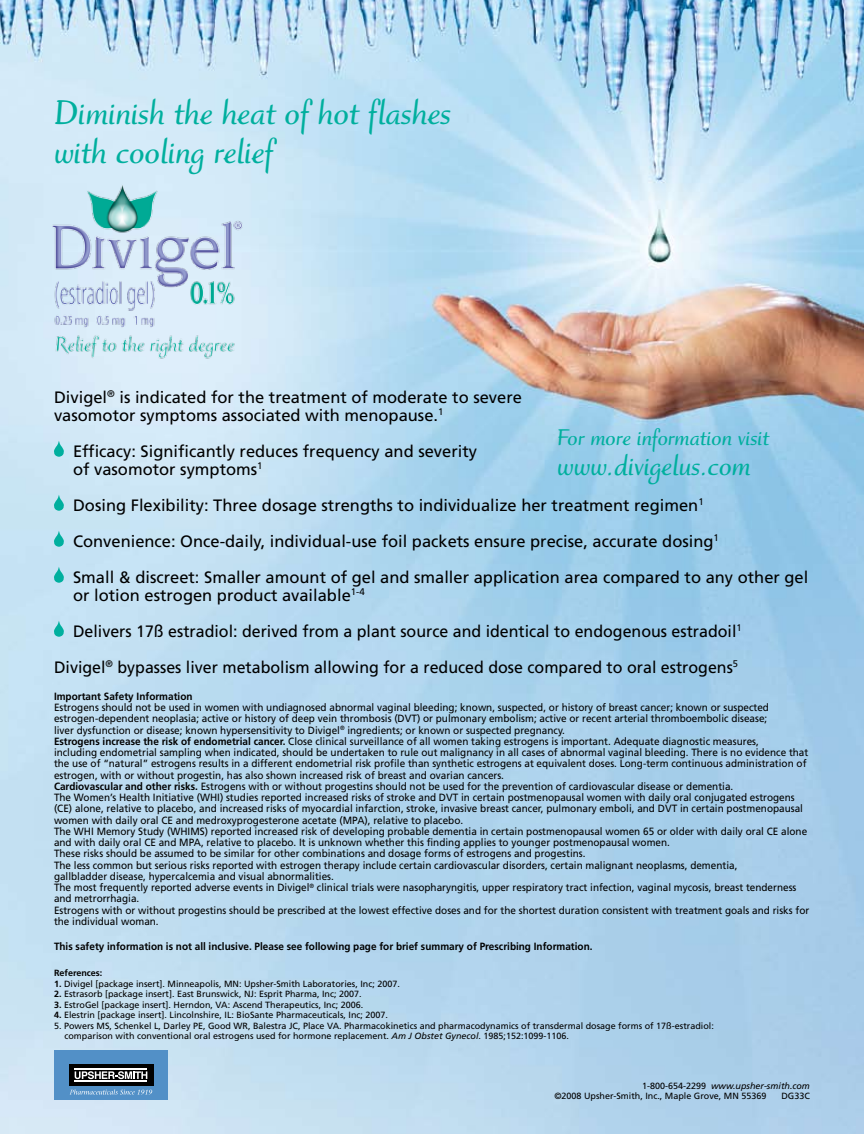
<style>
.page{position:relative;width:864px;height:1134px;background:#fff}
.page>*{position:absolute;margin:0;border:0;box-sizing:border-box;transform-origin:0 0}
.t1{font:700 36px/39px "Ruzicka Freehand LT Std";color:#00af9e}
.t2{font:700 30px "Ruzicka Freehand LT Std";color:#00af9e}
.t3{font:700 24px "Ruzicka Freehand LT Std";color:#00af9e}
.t4{font:16.5px/18px "Frutiger LT Std";color:#000}
.t5{font:10.5px/11.2px "Frutiger LT Std";color:#000;scale:.95 1}
.t6{font:700 10.5px "Frutiger LT Std";color:#000;scale:.95 1}
.t7{font:9px/10.5px "Frutiger LT Std";color:#000}
.t8{font:700 9px "Frutiger LT Std";color:#000}
.s1{font-weight:700}
.s2{font-style:italic}
</style>
<div class="page">
<img style="left:0;top:0;width:864px;height:1134px">
<img style="left:48px;top:178px;width:204px;height:187px">
<svg style="left:54px;top:441px;width:10px;height:16px"></svg>
<svg style="left:54px;top:495px;width:10px;height:16px"></svg>
<svg style="left:54px;top:531px;width:10px;height:16px"></svg>
<svg style="left:54px;top:567px;width:10px;height:16px"></svg>
<svg style="left:54px;top:621px;width:10px;height:16px"></svg>
<div style="left:54px;top:1050px;width:113px;height:50px;background:#5290c7"></div>
<svg style="left:69px;top:1064px;width:85px;height:21px"></svg>
<svg style="left:75px;top:1071px;width:72px;height:8px"></svg>
<hr style="left:75px;top:1069px;width:72px;height:1px;background:#fff">
<hr style="left:75px;top:1080px;width:72px;height:1px;background:#fff">
<svg style="left:70px;top:1090px;width:82px;height:5px"></svg>
<h1 class="t1" style="left:54px;top:94px;width:399px">Diminish the heat of hot flashes with cooling relief</h1>
<h3 class="t4" style="left:54px;top:388px;width:470px">Divigel<sup>®</sup> is indicated for the treatment of moderate to severe vasomotor symptoms associated with menopause.<sup>1</sup></h3>
<h3 class="t4" style="left:73px;top:442px;width:406px">Efficacy: Significantly reduces frequency and severity of vasomotor symptoms<sup>1</sup></h3>
<p class="t4" style="left:73px;top:487px;width:737px;line-height:36px">Dosing Flexibility: Three dosage strengths to individualize her treatment regimen<sup>1<br></sup>Convenience: Once-daily, individual-use foil packets ensure precise, accurate dosing<sup>1<br></sup>Small &amp; discreet: Smaller amount of gel and smaller application area compared to any other gel</p>
<h3 class="t4" style="left:73px;top:586px;width:293px">or lotion estrogen product available<sup>1-4</sup></h3>
<h3 class="t4" style="left:73px;top:622px;width:670px">Delivers 17ß estradiol: derived from a plant source and identical to endogenous estradoil<sup>1</sup></h3>
<h3 class="t4" style="left:54px;top:658px;width:686px">Divigel<sup>®</sup> bypasses liver metabolism allowing for a reduced dose compared to oral estrogens<sup>5</sup></h3>
<p class="t6" style="left:54px;top:690px;width:147px">Important Safety Information</p>
<p class="t5" style="left:54px;top:702px;width:797px">Estrogens should not be used in women with undiagnosed abnormal vaginal bleeding; known, suspected, or history of breast cancer; known or suspected estrogen-dependent neoplasia; active or history of deep vein thrombosis (DVT) or pulmonary embolism; active or recent arterial thromboembolic disease;<br>liver dysfunction or disease; known hypersensitivity to Divigel<sup>®</sup> ingredients; or known or suspected pregnancy.<br><span class="s1">Estrogens increase the risk of endometrial cancer.</span> Close clinical surveillance of all women taking estrogens is important. Adequate diagnostic measures,<br>including endometrial sampling when indicated, should be undertaken to rule out malignancy in all cases of abnormal vaginal bleeding. There is no evidence that the use of “natural” estrogens results in a different endometrial risk profile than synthetic estrogens at equivalent doses. Long-term continuous administration of estrogen, with or without progestin, has also shown increased risk of breast and ovarian cancers.<br><span class="s1">Cardiovascular and other risks.</span> Estrogens with or without progestins should not be used for the prevention of cardiovascular disease or dementia.<br>The Women’s Health Initiative (WHI) studies reported increased risks of stroke and DVT in certain postmenopausal women with daily oral conjugated estrogens (CE) alone, relative to placebo, and increased risks of myocardial infarction, stroke, invasive breast cancer, pulmonary emboli, and DVT in certain postmenopausal women with daily oral CE and medroxyprogesterone acetate (MPA), relative to placebo.<br>The WHI Memory Study (WHIMS) reported increased risk of developing probable dementia in certain postmenopausal women 65 or older with daily oral CE alone and with daily oral CE and MPA, relative to placebo. It is unknown whether this finding applies to younger postmenopausal women.<br>These risks should be assumed to be similar for other combinations and dosage forms of estrogens and progestins.<br>The less common but serious risks reported with estrogen therapy include certain cardiovascular disorders, certain malignant neoplasms, dementia,<br>gallbladder disease, hypercalcemia and visual abnormalities.<br>The most frequently reported adverse events in Divigel<sup>®</sup> clinical trials were nasopharyngitis, upper respiratory tract infection, vaginal mycosis, breast tenderness and metrorrhagia.<br>Estrogens with or without progestins should be prescribed at the lowest effective doses and for the shortest duration consistent with treatment goals and risks for the individual woman.</p>
<p class="t6" style="left:54px;top:940px;width:568px">This safety information is not all inclusive. Please see following page for brief summary of Prescribing Information.</p>
<p class="t8" style="left:54px;top:968px;width:50px">References:</p>
<p class="t7" style="left:54px;top:978px;width:347px"><span class="s1">1.</span> Divigel [package insert]. Minneapolis, MN: Upsher-Smith Laboratories, Inc; 2007.</p>
<p class="t7" style="left:54px;top:989px;width:309px"><span class="s1">2.</span> Estrasorb [package insert]. East Brunswick, NJ: Esprit Pharma, Inc; 2007.</p>
<p class="t7" style="left:54px;top:999px;width:311px"><span class="s1">3.</span> EstroGel [package insert]. Herndon, VA: Ascend Therapeutics, Inc; 2006.</p>
<p class="t7" style="left:54px;top:1010px;width:336px"><span class="s1">4.</span> Elestrin [package insert]. Lincolnshire, IL: BioSante Pharmaceuticals, Inc; 2007.</p>
<p class="t7" style="left:65px;top:1020px;width:651px;text-indent:-11px">5. Powers MS, Schenkel L, Darley PE, Good WR, Balestra JC, Place VA. Pharmacokinetics and pharmacodynamics of transdermal dosage forms of 17ß-estradiol: comparison with conventional oral estrogens used for hormone replacement. <span class="s2">Am J Obstet Gynecol</span>. 1985;152:1099-1106.</p>
<h3 class="t3" style="left:557px;top:424px;width:214px">For more information visit</h3>
<h2 class="t2" style="left:557px;top:448px;width:195px">www.divigelus.com</h2>
<p class="t7" style="left:554px;top:1080px;width:257px;text-indent:88px">1-800-654-2299 <span class="s2">www.upsher-smith.com </span>©2008 Upsher-Smith, Inc., Maple Grove, MN 55369</p>
<p class="t7" style="left:781px;top:1091px;width:30px">DG33C</p>
</div>
